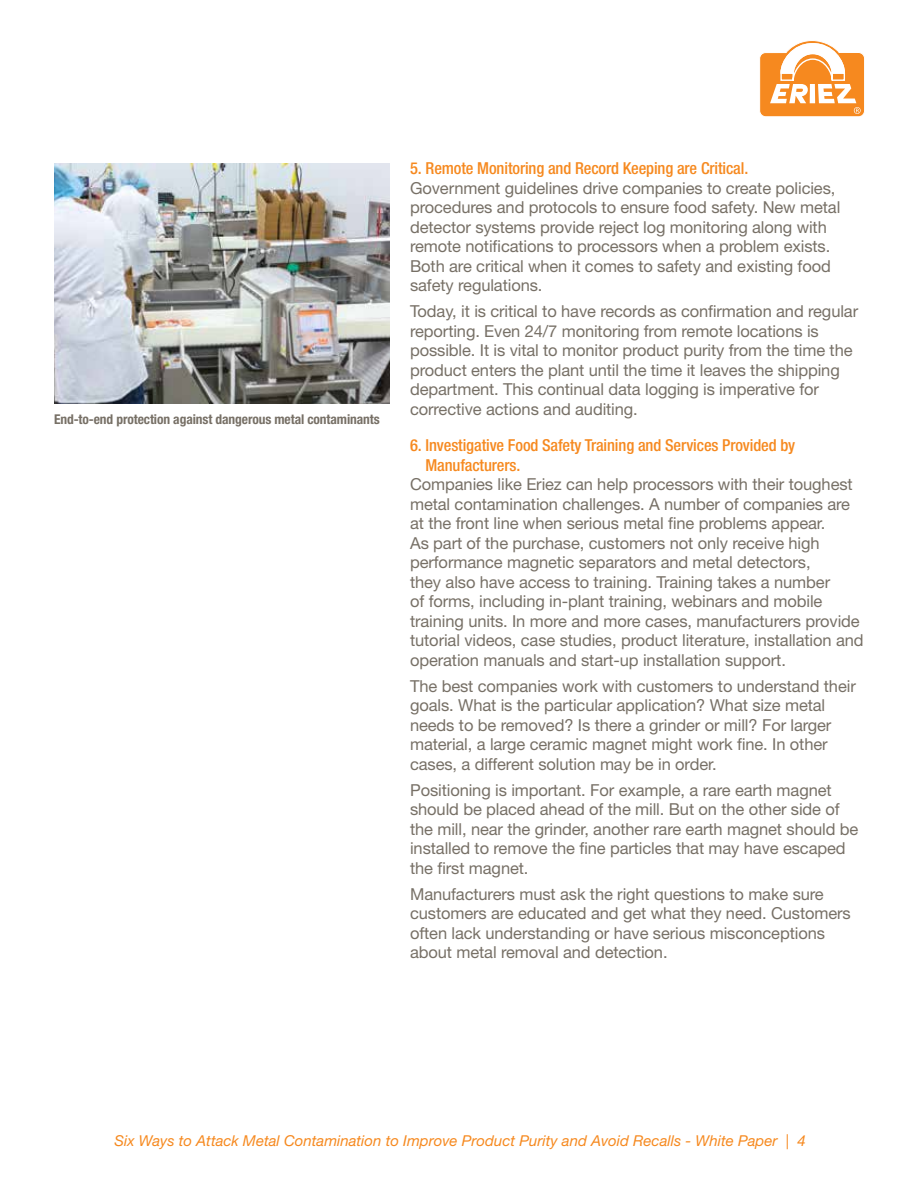
<style>
.page{position:relative;width:918px;height:1188px;background:#fff}
.page>*{position:absolute;margin:0;border:0;box-sizing:border-box;transform-origin:0 0}
.t1{font:16.5px/19.5px "Helvetica Neue";letter-spacing:-.005em;color:#777066}
.t2{font:500 condensed 16.5px/19.5px "Helvetica Neue";letter-spacing:-.005em;color:#f6891f}
.t3{font:italic 15px "Helvetica Neue";color:#f6891f}
.t4{font:700 condensed 13.5px "Helvetica Neue";letter-spacing:-.005em;color:#777066}
</style>
<div class="page">
<svg style="left:759px;top:40px;width:106px;height:77px"></svg>
<img style="left:54px;top:163px;width:336px;height:241px">
<p class="t4" style="left:54px;top:412px;width:327px">End-to-end protection against dangerous metal contaminants</p>
<p class="t2" style="left:410px;top:158px;width:340px">5. Remote Monitoring and Record Keeping are Critical.</p>
<p class="t1" style="left:410px;top:178px;width:432px">Government guidelines drive companies to create policies, procedures and protocols to ensure food safety. New metal detector systems provide reject log monitoring along with remote notifications to processors when a problem exists.<br>Both are critical when it comes to safety and existing food safety regulations.</p>
<p class="t1" style="left:410px;top:301px;width:450px">Today, it is critical to have records as confirmation and regular reporting. Even 24/7 monitoring from remote locations is possible. It is vital to monitor product purity from the time the product enters the plant until the time it leaves the shipping department. This continual data logging is imperative for corrective actions and auditing.</p>
<p class="t2" style="left:425px;top:436px;width:371px;text-indent:-15px">6. Investigative Food Safety Training and Services Provided by<br>Manufacturers.</p>
<p class="t1" style="left:410px;top:475px;width:455px">Companies like Eriez can help processors with their toughest metal contamination challenges. A number of companies are at the front line when serious metal fine problems appear.<br>As part of the purchase, customers not only receive high performance magnetic separators and metal detectors,<br>they also have access to training. Training takes a number<br>of forms, including in-plant training, webinars and mobile training units. In more and more cases, manufacturers provide tutorial videos, case studies, product literature, installation and operation manuals and start-up installation support.</p>
<p class="t1" style="left:410px;top:676px;width:447px">The best companies work with customers to understand their goals. What is the particular application? What size metal needs to be removed? Is there a grinder or mill? For larger material, a large ceramic magnet might work fine. In other cases, a different solution may be in order.</p>
<p class="t1" style="left:410px;top:780px;width:450px">Positioning is important. For example, a rare earth magnet should be placed ahead of the mill. But on the other side of the mill, near the grinder, another rare earth magnet should be installed to remove the fine particles that may have escaped the first magnet.</p>
<p class="t1" style="left:410px;top:884px;width:442px">Manufacturers must ask the right questions to make sure customers are educated and get what they need. Customers often lack understanding or have serious misconceptions about metal removal and detection.</p>
<p class="t3" style="left:114px;top:1131px;width:693px">Six Ways to Attack Metal Contamination to Improve Product Purity and Avoid Recalls - White Paper | 4</p>
</div>
